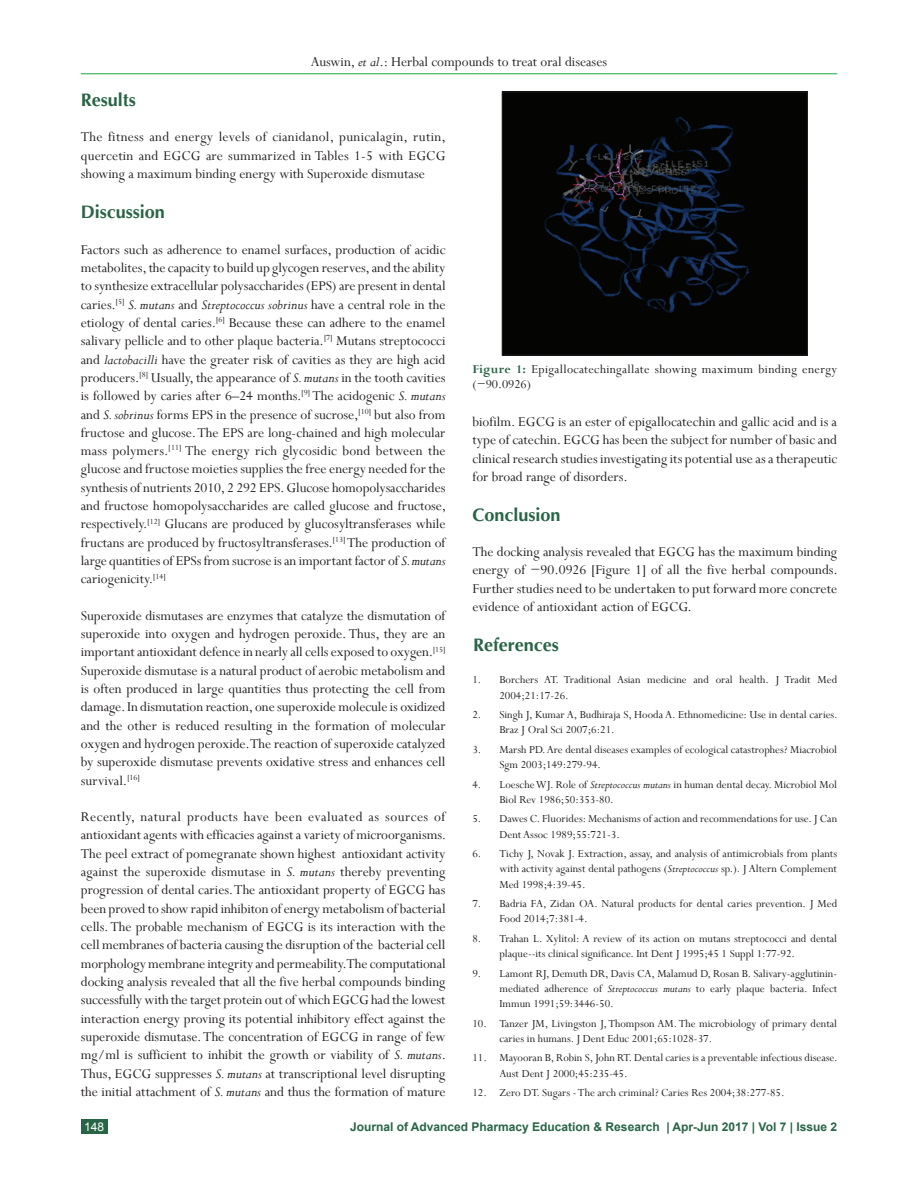
<style>
.page{position:relative;width:918px;height:1188px;background:#fff}
.page>*{position:absolute;margin:0;border:0;box-sizing:border-box;transform-origin:0 0}
.t1{font:700 18px "Optima";color:#286446}
.TX{font:15px/18.3px "Perpetua";color:#231f20;text-align:justify}
.FGC{font:13.5px/15px "Perpetua";letter-spacing:.025em;color:#231f20}
.REF{font:12px/15.3px "Perpetua";color:#231f20}
.t2{font:700 12px "Arial";color:#286446}
.t3{font:12px "Arial";color:#fff}
.s1{font-style:italic}
.s2{font-weight:700;color:#286446}
</style>
<div class="page">
<hr style="left:81px;top:73px;width:756px;height:1px;background:#1aa94a">
<div style="left:81px;top:1120px;width:27px;height:14px;background:#286446"></div>
<img style="left:504px;top:94px;width:302px;height:259px">
<div style="left:502px;top:92px;width:306px;height:263px;border:1px solid #231f20"></div>
<p class="TX" style="left:311px;top:52px;width:298px">Auswin, <span class="s1">et al</span>.: Herbal compounds to treat oral diseases</p>
<h1 class="t1" style="left:81px;top:88px;width:57px">Results</h1>
<p class="TX" style="left:81px;top:128px;width:367px">The fitness and energy levels of cianidanol, punicalagin, rutin, quercetin and EGCG are summarized in Tables 1-5 with EGCG showing a maximum binding energy with Superoxide dismutase</p>
<h1 class="t1" style="left:81px;top:200px;width:86px">Discussion</h1>
<p class="TX" style="left:81px;top:240px;width:367px">Factors such as adherence to enamel surfaces, production of acidic metabolites, the capacity to build up glycogen reserves, and the ability to synthesize extracellular polysaccharides (EPS) are present in dental caries.<sup>[5]</sup> <span class="s1">S. mutans</span> and <span class="s1">Streptococcus sobrinus</span> have a central role in the etiology of dental caries.<sup>[6]</sup> Because these can adhere to the enamel salivary pellicle and to other plaque bacteria.<sup>[7]</sup> Mutans streptococci and <span class="s1">lactobacilli</span> have the greater risk of cavities as they are high acid producers.<sup>[8]</sup> Usually, the appearance of <span class="s1">S. mutans</span> in the tooth cavities is followed by caries after 6–24 months.<sup>[9]</sup> The acidogenic <span class="s1">S. mutans </span>and <span class="s1">S. sobrinus</span> forms EPS in the presence of sucrose,<sup>[10]</sup> but also from fructose and glucose. The EPS are long-chained and high molecular mass polymers.<sup>[11]</sup> The energy rich glycosidic bond between the glucose and fructose moieties supplies the free energy needed for the synthesis of nutrients 2010, 2 292 EPS. Glucose homopolysaccharides and fructose homopolysaccharides are called glucose and fructose, respectively.<sup>[12]</sup> Glucans are produced by glucosyltransferases while fructans are produced by fructosyltransferases.<sup>[13]</sup> The production of large quantities of EPSs from sucrose is an important factor of <span class="s1">S.mutans </span>cariogenicity.<sup>[14]</sup></p>
<p class="TX" style="left:81px;top:606px;width:366px">Superoxide dismutases are enzymes that catalyze the dismutation of superoxide into oxygen and hydrogen peroxide. Thus, they are an important antioxidant defence in nearly all cells exposed to oxygen.<sup>[15] </sup>Superoxide dismutase is a natural product of aerobic metabolism and is often produced in large quantities thus protecting the cell from damage. In dismutation reaction, one superoxide molecule is oxidized and the other is reduced resulting in the formation of molecular oxygen and hydrogen peroxide. The reaction of superoxide catalyzed by superoxide dismutase prevents oxidative stress and enhances cell survival.<sup>[16]</sup></p>
<p class="TX" style="left:81px;top:807px;width:367px">Recently, natural products have been evaluated as sources of antioxidant agents with efficacies against a variety of microorganisms.<br>The peel extract of pomegranate shown highest antioxidant activity against the superoxide dismutase in <span class="s1">S. mutans</span> thereby preventing progression of dental caries. The antioxidant property of EGCG has been proved to show rapid inhibiton of energy metabolism of bacterial cells. The probable mechanism of EGCG is its interaction with the cell membranes of bacteria causing the disruption of the bacterial cell morphology membrane integrity and permeability. The computational docking analysis revealed that all the five herbal compounds binding successfully with the target protein out of which EGCG had the lowest interaction energy proving its potential inhibitory effect against the superoxide dismutase. The concentration of EGCG in range of few mg/ml is sufficient to inhibit the growth or viability of <span class="s1">S. mutans</span>.<br>Thus, EGCG suppresses <span class="s1">S. mutans</span> at transcriptional level disrupting the initial attachment of <span class="s1">S. mutans</span> and thus the formation of mature</p>
<p class="FGC" style="left:472px;top:361px;width:366px"><span class="s2">Figure 1:</span> Epigallocatechingallate showing maximum binding energy (−90.0926)</p>
<p class="TX" style="left:472px;top:412px;width:366px">biofilm. EGCG is an ester of epigallocatechin and gallic acid and is a type of catechin. EGCG has been the subject for number of basic and clinical research studies investigating its potential use as a therapeutic for broad range of disorders.</p>
<h1 class="t1" style="left:472px;top:503px;width:90px">Conclusion</h1>
<p class="TX" style="left:472px;top:542px;width:367px">The docking analysis revealed that EGCG has the maximum binding energy of −90.0926 [Figure 1] of all the five herbal compounds.<br>Further studies need to be undertaken to put forward more concrete evidence of antioxidant action of EGCG.</p>
<h1 class="t1" style="left:473px;top:633px;width:87px">References</h1>
<p class="REF" style="left:500px;top:672px;width:339px;text-indent:-27px">1. Borchers AT. Traditional Asian medicine and oral health. J Tradit Med<br>2004;21:17-26.</p>
<p class="REF" style="left:500px;top:707px;width:340px;text-indent:-27px">2. Singh J, Kumar A, Budhiraja S, Hooda A. Ethnomedicine: Use in dental caries.<br>Braz J Oral Sci 2007;6:21.</p>
<p class="REF" style="left:500px;top:742px;width:339px;text-indent:-27px">3. Marsh PD. Are dental diseases examples of ecological catastrophes? Miacrobiol<br>Sgm 2003;149:279-94.</p>
<p class="REF" style="left:500px;top:776px;width:339px;text-indent:-27px">4. Loesche WJ. Role of <span class="s1">Streptococcus mutans</span> in human dental decay. Microbiol Mol<br>Biol Rev 1986;50:353-80.</p>
<p class="REF" style="left:500px;top:811px;width:339px;text-indent:-27px">5. Dawes C. Fluorides: Mechanisms of action and recommendations for use. J Can<br>Dent Assoc 1989;55:721-3.</p>
<p class="REF" style="left:500px;top:846px;width:339px;text-align:justify;text-indent:-27px">6. Tichy J, Novak J. Extraction, assay, and analysis of antimicrobials from plants with activity against dental pathogens (<span class="s1">Streptococcus</span> sp.). J Altern Complement Med 1998;4:39-45.</p>
<p class="REF" style="left:500px;top:896px;width:339px;text-indent:-27px">7. Badria FA, Zidan OA. Natural products for dental caries prevention. J Med<br>Food 2014;7:381-4.</p>
<p class="REF" style="left:500px;top:931px;width:339px;text-indent:-27px">8. Trahan L. Xylitol: A review of its action on mutans streptococci and dental plaque--its clinical significance. Int Dent J 1995;45 1 Suppl 1:77-92.</p>
<p class="REF" style="left:500px;top:965px;width:339px;text-align:justify;text-indent:-27px">9. Lamont RJ, Demuth DR, Davis CA, Malamud D, Rosan B. Salivary-agglutinin&shy;mediated adherence of <span class="s1">Streptococcus mutans</span> to early plaque bacteria. Infect Immun 1991;59:3446-50.</p>
<p class="REF" style="left:500px;top:1015px;width:339px;text-indent:-27px">10. Tanzer JM, Livingston J, Thompson AM. The microbiology of primary dental caries in humans. J Dent Educ 2001;65:1028-37.</p>
<p class="REF" style="left:500px;top:1050px;width:340px;text-indent:-27px">11. Mayooran B, Robin S, John RT. Dental caries is a preventable infectious disease.<br>Aust Dent J 2000;45:235-45.</p>
<p class="REF" style="left:472px;top:1085px;width:314px">12. Zero DT. Sugars -The arch criminal? Caries Res 2004;38:277-85.</p>
<p class="t3" style="left:84px;top:1119px;width:22px">148</p>
<p class="t2" style="left:350px;top:1119px;width:489px">Journal of Advanced Pharmacy Education &amp; Research | Apr-Jun 2017 | Vol 7 | Issue 2</p>
</div>
